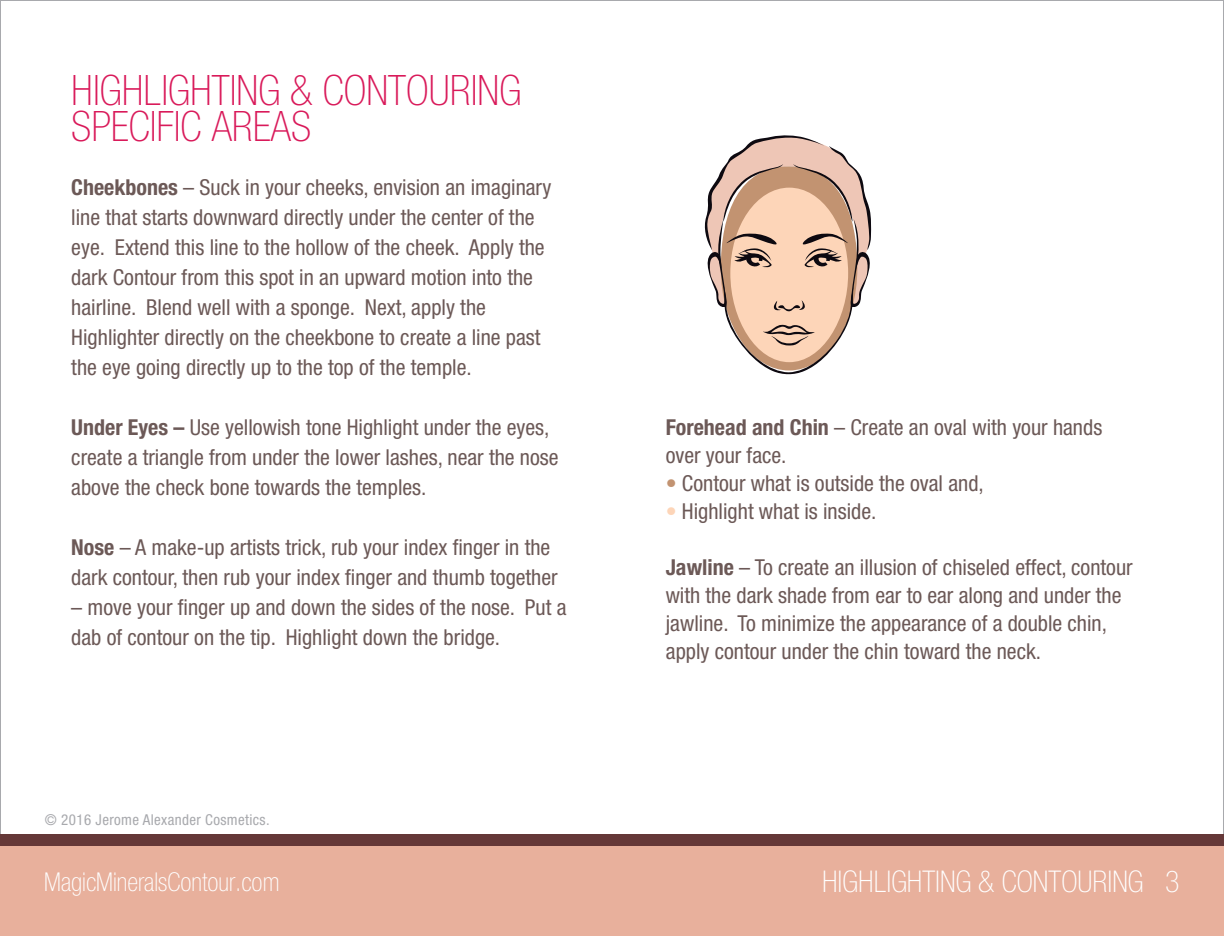
<style>
.page{position:relative;width:1224px;height:936px;background:#fff}
.page>*{position:absolute;margin:0;border:0;box-sizing:border-box;transform-origin:0 0}
.t1{font:100 condensed 42px/36px "Helvetica Neue";color:#d91a5a}
.t2{font:100 condensed 30px "Helvetica Neue";color:#fff}
.t3{font:100 condensed 26px "Helvetica Neue";color:#fff}
.t4{font:condensed 22px/30px "Helvetica Neue";color:#6c5957}
.t5{font:condensed 15px "Helvetica Neue";letter-spacing:.025em;color:#a8a9ad}
.s1{font-weight:700}
.s2{color:#c29371}
.s3{color:#fdd5b8}
</style>
<div class="page">
<div style="left:0;top:835px;width:1224px;height:99px;background:#653838"></div>
<div style="left:0;top:846px;width:1224px;height:90px;background:#e8b09c"></div>
<svg style="left:704px;top:135px;width:168px;height:240px"></svg>
<h1 class="t1" style="left:71px;top:72px;width:452px">HIGHLIGHTING &amp; CONTOURING<br>SPECIFIC AREAS</h1>
<p class="t4" style="left:71px;top:172px;width:482px"><span class="s1">Cheekbones</span> – Suck in your cheeks, envision an imaginary line that starts downward directly under the center of the eye. Extend this line to the hollow of the cheek. Apply the dark Contour from this spot in an upward motion into the hairline. Blend well with a sponge. Next, apply the Highlighter directly on the cheekbone to create a line past the eye going directly up to the top of the temple.</p>
<p class="t4" style="left:71px;top:412px;width:489px"><span class="s1">Under Eyes –</span> Use yellowish tone Highlight under the eyes, create a triangle from under the lower lashes, near the nose above the check bone towards the temples.</p>
<p class="t4" style="left:71px;top:532px;width:488px"><span class="s1">Nose</span> – A make-up artists trick, rub your index finger in the dark contour, then rub your index finger and thumb together</p>
<p class="t4" style="left:71px;top:592px;width:497px">– move your finger up and down the sides of the nose. Put a dab of contour on the tip. Highlight down the bridge.</p>
<p class="t5" style="left:45px;top:811px;width:226px">© 2016 Jerome Alexander Cosmetics.</p>
<p class="t4" style="left:666px;top:413px;width:438px;line-height:28px"><span class="s1">Forehead and Chin</span> – Create an oval with your hands over your face.</p>
<p class="t4" style="left:666px;top:468px;width:320px"><span class="s2">•</span> Contour what is outside the oval and,</p>
<p class="t4" style="left:666px;top:496px;width:212px"><span class="s3">•</span> Highlight what is inside.</p>
<p class="t4" style="left:666px;top:553px;width:468px;line-height:28px"><span class="s1">Jawline</span> – To create an illusion of chiseled effect, contour with the dark shade from ear to ear along and under the jawline. To minimize the appearance of a double chin, apply contour under the chin toward the neck.</p>
<p class="t3" style="left:44px;top:867px;width:237px">MagicMineralsContour.com</p>
<h2 class="t2" style="left:822px;top:864px;width:359px">HIGHLIGHTING &amp; CONTOURING 3</h2>
</div>
